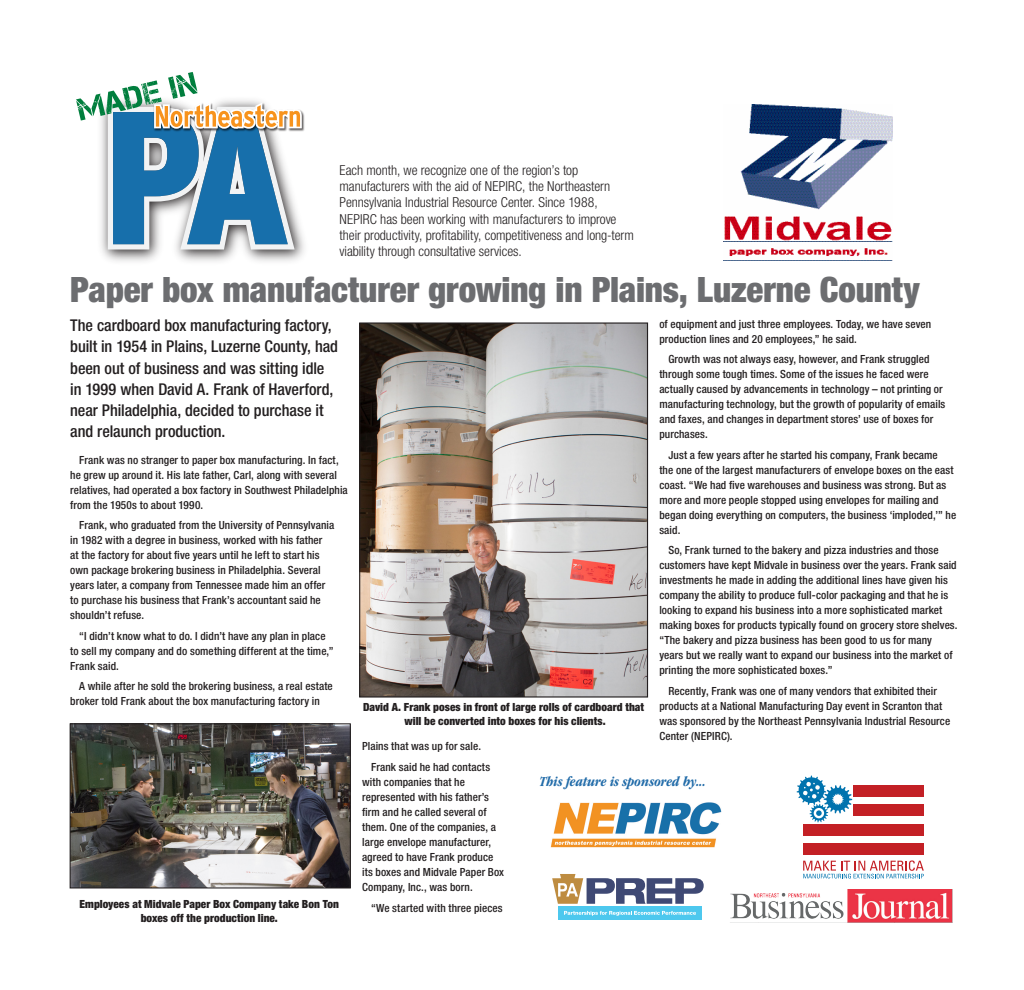
<style>
.page{position:relative;width:1024px;height:990px;background:#fff}
.page>*{position:absolute;margin:0;border:0;box-sizing:border-box;transform-origin:0 0}
.t1{font:900 condensed 35px "Helvetica Neue LT Std";letter-spacing:-.005em;color:#6c6d70}
.t2{font:500 condensed 16.25px/21.2px "Helvetica Neue LT Std";letter-spacing:-.005em;color:#231f20}
.t3{font:italic 700 condensed 14.25px "ITC Garamond Std";color:#226ca9}
.t4{font:300 condensed 13.75px/16.2px "Helvetica Neue LT Std";letter-spacing:-.005em;color:#231f20}
.t5{font:500 condensed 11.25px/15px "Helvetica Neue LT Std";letter-spacing:.01em;color:#231f20}
.t6{font:900 condensed 11.25px/13.8px "Helvetica Neue LT Std";color:#231f20;text-align:center}
</style>
<div class="page">
<img style="left:102px;top:250px;width:202px;height:12px">
<svg style="left:76px;top:72px;width:228px;height:178px"></svg>
<img style="left:730px;top:889px;width:222px;height:33px">
<div style="left:558px;top:906px;width:144px;height:14px;background:#4dc8ee"></div>
<svg style="left:564px;top:911px;width:132px;height:5px"></svg>
<svg style="left:552px;top:874px;width:152px;height:30px"></svg>
<img style="left:551px;top:802px;width:171px;height:45px">
<svg style="left:803px;top:860px;width:121px;height:18px"></svg>
<div style="left:803px;top:843px;width:121px;height:12px;background:#c32025"></div>
<div style="left:803px;top:824px;width:121px;height:11px;background:#c32025"></div>
<div style="left:853px;top:785px;width:71px;height:12px;background:#c32025"></div>
<div style="left:853px;top:804px;width:71px;height:12px;background:#c32025"></div>
<svg style="left:796px;top:776px;width:56px;height:46px"></svg>
<img style="left:72px;top:725px;width:277px;height:162px">
<div style="left:70px;top:723px;width:281px;height:166px;border:1px solid #231f20"></div>
<img style="left:361px;top:324px;width:285px;height:372px">
<div style="left:359px;top:322px;width:289px;height:376px;border:1px solid #231f20"></div>
<img style="left:724px;top:105px;width:168px;height:151px">
<p class="t4" style="left:339px;top:162px;width:296px">Each month, we recognize one of the region’s top manufacturers with the aid of NEPIRC, the Northeastern Pennsylvania Industrial Resource Center. Since 1988, NEPIRC has been working with manufacturers to improve their productivity, profitability, competitiveness and long-term viability through consultative services.</p>
<p class="t1" style="left:70px;top:268px;width:851px">Paper box manufacturer growing in Plains, Luzerne County</p>
<p class="t2" style="left:70px;top:315px;width:269px">The cardboard box manufacturing factory, built in 1954 in Plains, Luzerne County, had been out of business and was sitting idle in 1999 when David A. Frank of Haverford, near Philadelphia, decided to purchase it and relaunch production.</p>
<p class="t5" style="left:70px;top:452px;width:279px;text-indent:9px">Frank was no stranger to paper box manufacturing. In fact, he grew up around it. His late father, Carl, along with several relatives, had operated a box factory in Southwest Philadelphia from the 1950s to about 1990.</p>
<p class="t5" style="left:70px;top:518px;width:266px;text-indent:9px">Frank, who graduated from the University of Pennsylvania in 1982 with a degree in business, worked with his father<br>at the factory for about five years until he left to start his own package brokering business in Philadelphia. Several years later, a company from Tennessee made him an offer to purchase his business that Frank’s accountant said he shouldn’t refuse.</p>
<p class="t5" style="left:70px;top:628px;width:265px;text-indent:9px">“I didn’t know what to do. I didn’t have any plan in place to sell my company and do something different at the time,”<br>Frank said.</p>
<p class="t5" style="left:70px;top:679px;width:264px;text-indent:9px">A while after he sold the brokering business, a real estate broker told Frank about the box manufacturing factory in</p>
<p class="t5" style="left:362px;top:739px;width:120px">Plains that was up for sale.</p>
<p class="t5" style="left:362px;top:759px;width:143px;text-indent:9px">Frank said he had contacts with companies that he represented with his father’s firm and he called several of them. One of the companies, a large envelope manufacturer, agreed to have Frank produce its boxes and Midvale Paper Box<br>Company, Inc., was born.</p>
<p class="t5" style="left:371px;top:900px;width:133px">“We started with three pieces</p>
<p class="t5" style="left:659px;top:316px;width:273px">of equipment and just three employees. Today, we have seven production lines and 20 employees,” he said.</p>
<p class="t5" style="left:659px;top:352px;width:287px;text-indent:9px">Growth was not always easy, however, and Frank struggled through some tough times. Some of the issues he faced were actually caused by advancements in technology – not printing or manufacturing technology, but the growth of popularity of emails and faxes, and changes in department stores’ use of boxes for purchases.</p>
<p class="t5" style="left:659px;top:447px;width:298px;text-indent:9px">Just a few years after he started his company, Frank became<br>the one of the largest manufacturers of envelope boxes on the east coast. “We had five warehouses and business was strong. But as more and more people stopped using envelopes for mailing and began doing everything on computers, the business ‘imploded,’” he said.</p>
<p class="t5" style="left:659px;top:543px;width:300px;text-indent:9px">So, Frank turned to the bakery and pizza industries and those customers have kept Midvale in business over the years. Frank said investments he made in adding the additional lines have given his company the ability to produce full-color packaging and that he is looking to expand his business into a more sophisticated market making boxes for products typically found on grocery store shelves. “The bakery and pizza business has been good to us for many years but we really want to expand our business into the market of printing the more sophisticated boxes.”</p>
<p class="t5" style="left:659px;top:683px;width:292px;text-indent:9px">Recently, Frank was one of many vendors that exhibited their products at a National Manufacturing Day event in Scranton that was sponsored by the Northeast Pennsylvania Industrial Resource Center (NEPIRC).</p>
<p class="t6" style="left:363px;top:700px;width:282px">David A. Frank poses in front of large rolls of cardboard that will be converted into boxes for his clients.</p>
<p class="t3" style="left:540px;top:774px;width:168px">This feature is sponsored by...</p>
<p class="t6" style="left:80px;top:897px;width:261px">Employees at Midvale Paper Box Company take Bon Ton boxes off the production line.</p>
</div>
